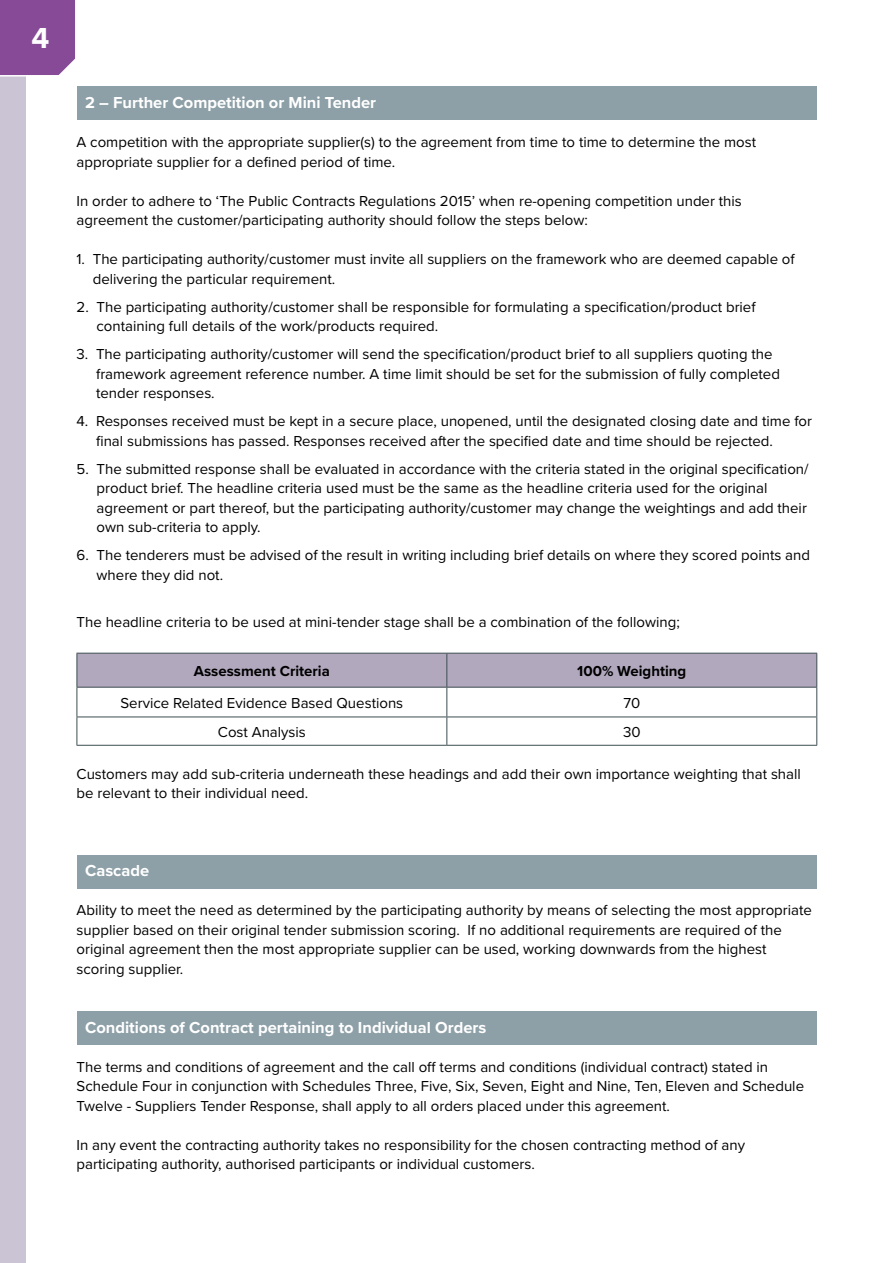
<style>
.page{position:relative;width:893px;height:1263px;background:#fff}
.page>*{position:absolute;margin:0;border:0;box-sizing:border-box;transform-origin:0 0}
.t1{font:700 30px "Proxima Nova";color:#fff}
.t2{font:700 16.5px "Proxima Nova";color:#fff}
.t3{font:15px/19.5px "Proxima Nova";color:#000}
.t4{font:700 15px "Proxima Nova";color:#000}
</style>
<div class="page">
<div style="left:0;top:0;width:26px;height:1263px;background:#cac4d4"></div>
<div style="left:0;top:0;width:75px;height:77px;background:#874a97"></div>
<div style="left:77px;top:87px;width:739px;height:33px;background:#8d9fa7"></div>
<div style="left:77px;top:855px;width:739px;height:33px;background:#8d9fa7"></div>
<div style="left:77px;top:1011px;width:739px;height:34px;background:#8d9fa7"></div>
<svg style="left:77px;top:653px;width:740px;height:92px"></svg>
<hr style="left:77px;top:745px;width:370px;height:1px;background:#3d4d51">
<hr style="left:447px;top:745px;width:370px;height:1px;background:#3d4d51">
<h1 class="t1" style="left:31px;top:16px;width:19px">4</h1>
<p class="t2" style="left:85px;top:90px;width:293px">2 – Further Competition or Mini Tender</p>
<p class="t3" style="left:77px;top:132px;width:681px">A competition with the appropriate supplier(s) to the agreement from time to time to determine the most appropriate supplier for a defined period of time.</p>
<p class="t3" style="left:77px;top:190px;width:667px">In order to adhere to ‘The Public Contracts Regulations 2015’ when re-opening competition under this agreement the customer/participating authority should follow the steps below:</p>
<p class="t3" style="left:93px;top:249px;width:703px;text-indent:-16px">1. The participating authority/customer must invite all suppliers on the framework who are deemed capable of delivering the particular requirement.</p>
<p class="t3" style="left:97px;top:296px;width:661px;text-indent:-20px">2. The participating authority/customer shall be responsible for formulating a specification/product brief containing full details of the work/products required.</p>
<p class="t3" style="left:96px;top:344px;width:685px;text-indent:-20px">3. The participating authority/customer will send the specification/product brief to all suppliers quoting the framework agreement reference number. A time limit should be set for the submission of fully completed tender responses.</p>
<p class="t3" style="left:96px;top:411px;width:717px;text-indent:-20px">4. Responses received must be kept in a secure place, unopened, until the designated closing date and time for final submissions has passed. Responses received after the specified date and time should be rejected.</p>
<p class="t3" style="left:97px;top:458px;width:713px;text-indent:-20px">5. The submitted response shall be evaluated in accordance with the criteria stated in the original specification/ product brief. The headline criteria used must be the same as the headline criteria used for the original agreement or part thereof, but the participating authority/customer may change the weightings and add their own sub-criteria to apply.</p>
<p class="t3" style="left:97px;top:545px;width:715px;text-indent:-20px">6. The tenderers must be advised of the result in writing including brief details on where they scored points and where they did not.</p>
<p class="t3" style="left:77px;top:612px;width:605px">The headline criteria to be used at mini-tender stage shall be a combination of the following;</p>
<p class="t4" style="left:194px;top:660px;width:138px">Assessment Criteria</p>
<p class="t4" style="left:577px;top:660px;width:111px">100% Weighting</p>
<p class="t3" style="left:120px;top:693px;width:284px">Service Related Evidence Based Questions</p>
<p class="t3" style="left:623px;top:693px;width:18px">70</p>
<p class="t3" style="left:218px;top:722px;width:90px">Cost Analysis</p>
<p class="t3" style="left:623px;top:722px;width:19px">30</p>
<p class="t3" style="left:77px;top:763px;width:726px">Customers may add sub-criteria underneath these headings and add their own importance weighting that shall be relevant to their individual need.</p>
<p class="t2" style="left:85px;top:859px;width:66px">Cascade</p>
<p class="t3" style="left:77px;top:900px;width:737px">Ability to meet the need as determined by the participating authority by means of selecting the most appropriate supplier based on their original tender submission scoring. If no additional requirements are required of the original agreement then the most appropriate supplier can be used, working downwards from the highest scoring supplier.</p>
<p class="t2" style="left:85px;top:1015px;width:403px">Conditions of Contract pertaining to Individual Orders</p>
<p class="t3" style="left:77px;top:1056px;width:729px">The terms and conditions of agreement and the call off terms and conditions (individual contract) stated in<br>Schedule Four in conjunction with Schedules Three, Five, Six, Seven, Eight and Nine, Ten, Eleven and Schedule<br>Twelve - Suppliers Tender Response, shall apply to all orders placed under this agreement.</p>
<p class="t3" style="left:77px;top:1134px;width:670px">In any event the contracting authority takes no responsibility for the chosen contracting method of any participating authority, authorised participants or individual customers.</p>
</div>
